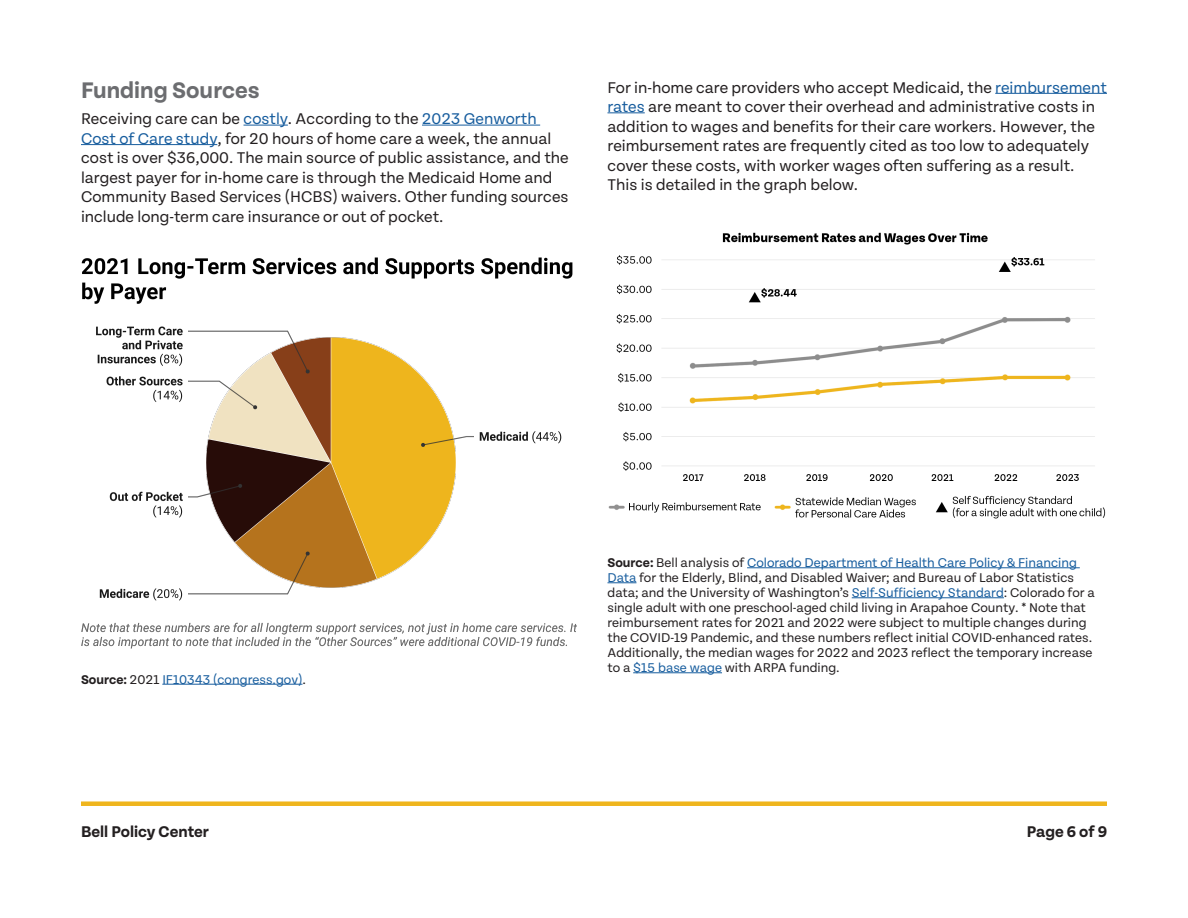
<style>
.page{position:relative;width:1188px;height:918px;background:#fff}
.page>*{position:absolute;margin:0;border:0;box-sizing:border-box;transform-origin:0 0}
.Subtitle{font:700 24px "Tenon";color:#6c6d70}
.Normal_Text{font:16.5px/19.5px "Tenon";color:#231f20}
.t1{font:700 16.5px "Tenon";color:#231f20}
.Source{font:13.5px/15px "Tenon";color:#231f20}
.Source-2{font:13.5px "Tenon";color:#175d9e}
.s1{color:#175d9e}
.s2{font-weight:700;color:#231f20}
.s3{color:#231f20}
.s4{font-weight:700}
</style>
<div class="page">
<div style="left:81px;top:801px;width:1026px;height:5px;background:#efb51d"></div>
<hr style="left:162px;top:684px;width:140px;height:1px;background:#175d9e">
<hr style="left:747px;top:568px;width:333px;height:1px;background:#175d9e">
<svg style="left:608px;top:583px;width:28px;height:1px"></svg>
<hr style="left:852px;top:598px;width:152px;height:1px;background:#175d9e">
<hr style="left:633px;top:673px;width:89px;height:1px;background:#175d9e">
<hr style="left:244px;top:125px;width:44px;height:1px;background:#175d9e">
<hr style="left:422px;top:125px;width:118px;height:1px;background:#175d9e">
<hr style="left:81px;top:144px;width:136px;height:1px;background:#175d9e">
<hr style="left:995px;top:93px;width:112px;height:1px;background:#175d9e">
<hr style="left:608px;top:113px;width:37px;height:1px;background:#175d9e">
<img style="left:81px;top:257px;width:496px;height:392px">
<img style="left:608px;top:232px;width:498px;height:287px">
<p class="Subtitle" style="left:81px;top:77px;width:180px">Funding Sources</p>
<p class="Normal_Text" style="left:81px;top:109px;width:489px">Receiving care can be <span class="s1">costly</span>. According to the <span class="s1">2023 Genworth Cost of Care study</span>, for 20 hours of home care a week, the annual cost is over $36,000. The main source of public assistance, and the largest payer for in-home care is through the Medicaid Home and Community Based Services (HCBS) waivers. Other funding sources include long-term care insurance or out of pocket.</p>
<p class="Normal_Text" style="left:608px;top:78px;width:501px">For in-home care providers who accept Medicaid, the <span class="s1">reimbursement rates</span> are meant to cover their overhead and administrative costs in addition to wages and benefits for their care workers. However, the reimbursement rates are frequently cited as too low to adequately cover these costs, with worker wages often suffering as a result.<br>This is detailed in the graph below.</p>
<p class="Source-2" style="left:81px;top:672px;width:227px"><span class="s2">Source:</span> <span class="s3">2021</span> IF10343 (congress.gov)<span class="s3">.</span></p>
<p class="Source" style="left:608px;top:555px;width:489px"><span class="s4">Source:</span> Bell analysis of <span class="s1">Colorado Department of Health Care Policy &amp; Financing Data</span> for the Elderly, Blind, and Disabled Waiver; and Bureau of Labor Statistics data; and the University of Washington’s <span class="s1">Self-Sufficiency Standard</span>: Colorado for a single adult with one preschool-aged child living in Arapahoe County. * Note that reimbursement rates for 2021 and 2022 were subject to multiple changes during the COVID-19 Pandemic, and these numbers reflect initial COVID-enhanced rates.<br>Additionally, the median wages for 2022 and 2023 reflect the temporary increase to a <span class="s1">$15 base wage</span> with ARPA funding.</p>
<p class="t1" style="left:81px;top:823px;width:130px">Bell Policy Center</p>
<p class="t1" style="left:1027px;top:823px;width:82px">Page 6 of 9</p>
</div>
